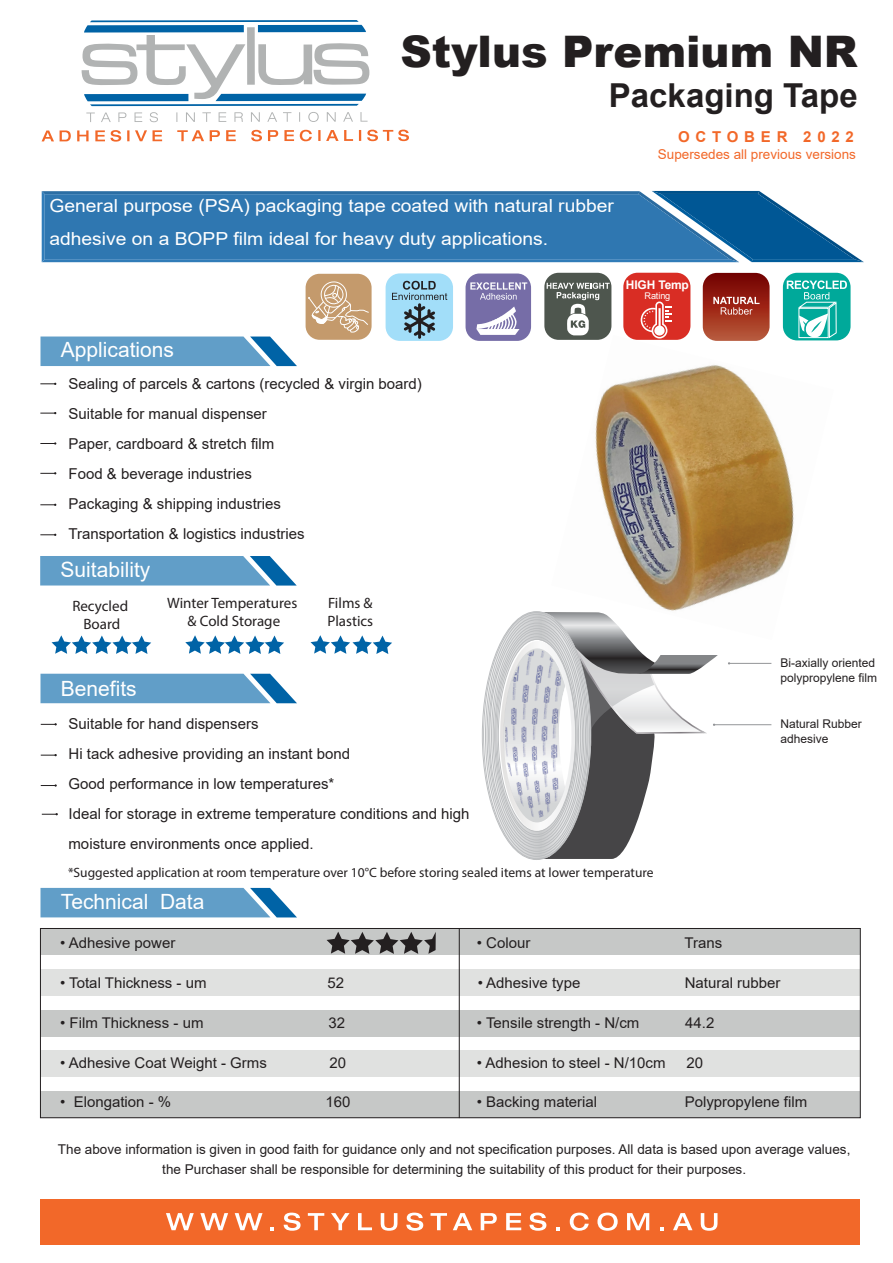
<style>
.page{position:relative;width:893px;height:1263px;background:#fff}
.page>*{position:absolute;margin:0;border:0;box-sizing:border-box;transform-origin:0 0}
.t1{font:900 43.5px "Arial";color:#231f20}
.t2{font:700 33px "Arial";color:#231f20}
.t3{font:21px "Arial";color:#fff}
.t4{font:18px/33.6px "Arial";color:#fff;scale:1.07 1}
.t5{font:15px/30px "Arial";color:#231f20}
.t6{font:15px/18px "Myriad Pro";color:#231f20;text-align:center}
.t7{font:700 15px "Arial";letter-spacing:.385em;color:#f26829}
.t8{font:14.85px "Arial";color:#231f20}
.t9{font:13.5px/19.5px "Arial";color:#231f20;text-align:center}
.t10{font:13.5px "Myriad Pro";color:#231f20}
.t11{font:13.5px "Arial";color:#f26829}
.t12{font:12px/14.4px "Arial";color:#231f20}
.t13{font:700 12px "Arial";letter-spacing:-.015em;color:#fff}
.t14{font:9.15px "Arial";letter-spacing:-.015em;color:#fff}
</style>
<div class="page">
<svg style="left:40px;top:336px;width:257px;height:30px;background:#68a2ca"></svg>
<svg style="left:40px;top:556px;width:256px;height:29px;background:#65a0c9"></svg>
<svg style="left:40px;top:674px;width:257px;height:29px;background:#65a1c9"></svg>
<svg style="left:40px;top:888px;width:257px;height:29px;background:#66a1c9"></svg>
<div style="left:40px;top:928px;width:820px;height:27px;background:#c6c8c7"></div>
<div style="left:40px;top:969px;width:820px;height:27px;background:#e0e1e0"></div>
<div style="left:40px;top:1010px;width:820px;height:27px;background:#c6c8c7"></div>
<div style="left:40px;top:1050px;width:820px;height:27px;background:#e0e1e0"></div>
<div style="left:40px;top:1091px;width:820px;height:27px;background:#c6c8c7"></div>
<hr style="left:459px;top:929px;width:1px;height:189px;background:#231f20">
<div style="left:40px;top:928px;width:821px;height:190px;border:1px solid #231f20"></div>
<svg style="left:327px;top:932px;width:109px;height:22px"></svg>
<hr style="left:729px;top:663px;width:42px;height:1px;background:#939598">
<hr style="left:714px;top:724px;width:57px;height:1px;background:#939598">
<svg style="left:691px;top:655px;width:27px;height:79px"></svg>
<img style="left:481px;top:611px;width:210px;height:249px">
<svg style="left:52px;top:635px;width:99px;height:19px"></svg>
<svg style="left:185px;top:635px;width:99px;height:19px"></svg>
<svg style="left:311px;top:635px;width:81px;height:19px"></svg>
<svg style="left:82px;top:20px;width:287px;height:86px"></svg>
<svg style="left:86px;top:112px;width:282px;height:10px"></svg>
<svg style="left:42px;top:130px;width:367px;height:12px"></svg>
<svg style="left:42px;top:191px;width:822px;height:71px;background:#3a7eb3"></svg>
<svg style="left:41px;top:383px;width:15px;height:2px"></svg>
<svg style="left:41px;top:412px;width:15px;height:2px"></svg>
<svg style="left:41px;top:442px;width:15px;height:3px"></svg>
<svg style="left:41px;top:472px;width:15px;height:2px"></svg>
<svg style="left:41px;top:504px;width:15px;height:2px"></svg>
<svg style="left:41px;top:534px;width:15px;height:2px"></svg>
<svg style="left:41px;top:723px;width:16px;height:2px"></svg>
<svg style="left:41px;top:754px;width:16px;height:2px"></svg>
<svg style="left:41px;top:784px;width:16px;height:3px"></svg>
<div style="left:306px;top:274px;width:66px;height:66px;background:#c49a6c;border-radius:14px"></div>
<svg style="left:308px;top:281px;width:62px;height:52px"></svg>
<svg style="left:42px;top:813px;width:16px;height:2px"></svg>
<div style="left:466px;top:273px;width:65px;height:68px;background:#766da7;border-radius:14px"></div>
<svg style="left:470px;top:282px;width:57px;height:18px"></svg>
<svg style="left:476px;top:306px;width:44px;height:29px"></svg>
<div style="left:623px;top:273px;width:67px;height:67px;background:#d92d24;border-radius:14px"></div>
<svg style="left:640px;top:301px;width:31px;height:34px"></svg>
<div style="left:40px;top:1199px;width:819px;height:45px;background:#f26829"></div>
<svg style="left:166px;top:1213px;width:28px;height:17px"></svg>
<svg style="left:200px;top:1213px;width:28px;height:17px"></svg>
<svg style="left:235px;top:1213px;width:28px;height:17px"></svg>
<svg style="left:270px;top:1227px;width:4px;height:3px"></svg>
<svg style="left:284px;top:1212px;width:17px;height:19px"></svg>
<svg style="left:308px;top:1213px;width:16px;height:17px"></svg>
<svg style="left:331px;top:1213px;width:19px;height:17px"></svg>
<svg style="left:358px;top:1213px;width:14px;height:17px"></svg>
<svg style="left:381px;top:1213px;width:16px;height:18px"></svg>
<svg style="left:406px;top:1212px;width:17px;height:19px"></svg>
<svg style="left:431px;top:1213px;width:16px;height:17px"></svg>
<svg style="left:453px;top:1213px;width:19px;height:17px"></svg>
<svg style="left:481px;top:1213px;width:16px;height:17px"></svg>
<svg style="left:506px;top:1213px;width:15px;height:17px"></svg>
<svg style="left:529px;top:1212px;width:17px;height:19px"></svg>
<svg style="left:556px;top:1227px;width:4px;height:3px"></svg>
<svg style="left:570px;top:1212px;width:19px;height:19px"></svg>
<svg style="left:597px;top:1212px;width:21px;height:19px"></svg>
<svg style="left:627px;top:1213px;width:22px;height:17px"></svg>
<svg style="left:660px;top:1227px;width:4px;height:3px"></svg>
<svg style="left:673px;top:1213px;width:19px;height:17px"></svg>
<svg style="left:701px;top:1213px;width:16px;height:18px"></svg>
<svg style="left:703px;top:273px;width:67px;height:62px;background:#9f382a"></svg>
<div style="left:783px;top:273px;width:67px;height:67px;background:#00a99a;border-radius:14px"></div>
<svg style="left:787px;top:280px;width:60px;height:59px"></svg>
<div style="left:386px;top:273px;width:67px;height:68px;background:#a2def9;border-radius:14px"></div>
<svg style="left:392px;top:281px;width:55px;height:58px"></svg>
<div style="left:544px;top:273px;width:67px;height:67px;background:#4e564e;border-radius:14px"></div>
<svg style="left:547px;top:283px;width:63px;height:52px"></svg>
<img style="left:551px;top:335px;width:283px;height:305px">
<h1 class="t1" style="left:400px;top:19px;width:459px">Stylus Premium NR</h1>
<h2 class="t2" style="left:609px;top:72px;width:250px">Packaging Tape</h2>
<p class="t7" style="left:678px;top:127px;width:177px">OCTOBER 2022</p>
<p class="t11" style="left:658px;top:145px;width:200px">Supersedes all previous versions</p>
<p class="t4" style="left:49px;top:188px;width:529px">General purpose (PSA) packaging tape coated with natural rubber adhesive on a BOPP film ideal for heavy duty applications.</p>
<p class="t13" style="left:626px;top:277px;width:64px">HIGH Temp</p>
<p class="t14" style="left:644px;top:290px;width:27px">Rating</p>
<h3 class="t3" style="left:61px;top:336px;width:115px">Applications</h3>
<p class="t5" style="left:68px;top:368px;width:355px">Sealing of parcels &amp; cartons (recycled &amp; virgin board)<br>Suitable for manual dispenser<br>Paper, cardboard &amp; stretch film<br>Food &amp; beverage industries<br>Packaging &amp; shipping industries<br>Transportation &amp; logistics industries</p>
<h3 class="t3" style="left:61px;top:555px;width:91px">Suitability</h3>
<p class="t6" style="left:72px;top:596px;width:57px">Recycled<br>Board</p>
<p class="t6" style="left:167px;top:593px;width:131px">Winter Temperatures &amp; Cold Storage</p>
<p class="t6" style="left:327px;top:593px;width:47px;text-align:left">Films &amp;<br>Plastics</p>
<h3 class="t3" style="left:61px;top:674px;width:77px">Benefits</h3>
<p class="t5" style="left:68px;top:708px;width:403px">Suitable for hand dispensers<br>Hi tack adhesive providing an instant bond<br>Good performance in low temperatures*<br>Ideal for storage in extreme temperature conditions and high moisture environments once applied.</p>
<p class="t12" style="left:780px;top:656px;width:98px">Bi-axially oriented polypropylene film</p>
<p class="t12" style="left:780px;top:717px;width:83px">Natural Rubber adhesive</p>
<p class="t10" style="left:68px;top:864px;width:587px">*Suggested application at room temperature over 10°C before storing sealed items at lower temperature</p>
<h3 class="t3" style="left:61px;top:887px;width:145px">Technical Data</h3>
<p class="t8" style="left:60px;top:932px;width:117px">• Adhesive power</p>
<p class="t8" style="left:477px;top:932px;width:55px">• Colour</p>
<p class="t8" style="left:684px;top:932px;width:39px">Trans</p>
<p class="t8" style="left:60px;top:972px;width:148px">• Total Thickness - um</p>
<p class="t8" style="left:328px;top:972px;width:18px">52</p>
<p class="t8" style="left:478px;top:972px;width:104px">• Adhesive type</p>
<p class="t8" style="left:685px;top:972px;width:97px">Natural rubber</p>
<p class="t8" style="left:60px;top:1012px;width:145px">• Film Thickness - um</p>
<p class="t8" style="left:329px;top:1012px;width:18px">32</p>
<p class="t8" style="left:477px;top:1012px;width:164px">• Tensile strength - N/cm</p>
<p class="t8" style="left:685px;top:1012px;width:31px">44.2</p>
<p class="t8" style="left:60px;top:1052px;width:208px">• Adhesive Coat Weight - Grms</p>
<p class="t8" style="left:329px;top:1052px;width:18px">20</p>
<p class="t8" style="left:477px;top:1052px;width:190px">• Adhesion to steel - N/10cm</p>
<p class="t8" style="left:686px;top:1052px;width:18px">20</p>
<p class="t8" style="left:60px;top:1092px;width:113px">• Elongation - %</p>
<p class="t8" style="left:326px;top:1092px;width:27px">160</p>
<p class="t8" style="left:477px;top:1092px;width:122px">• Backing material</p>
<p class="t8" style="left:685px;top:1092px;width:124px">Polypropylene film</p>
<p class="t9" style="left:58px;top:1139px;width:794px">The above information is given in good faith for guidance only and not specification purposes. All data is based upon average values, the Purchaser shall be responsible for determining the suitability of this product for their purposes.</p>
</div>
